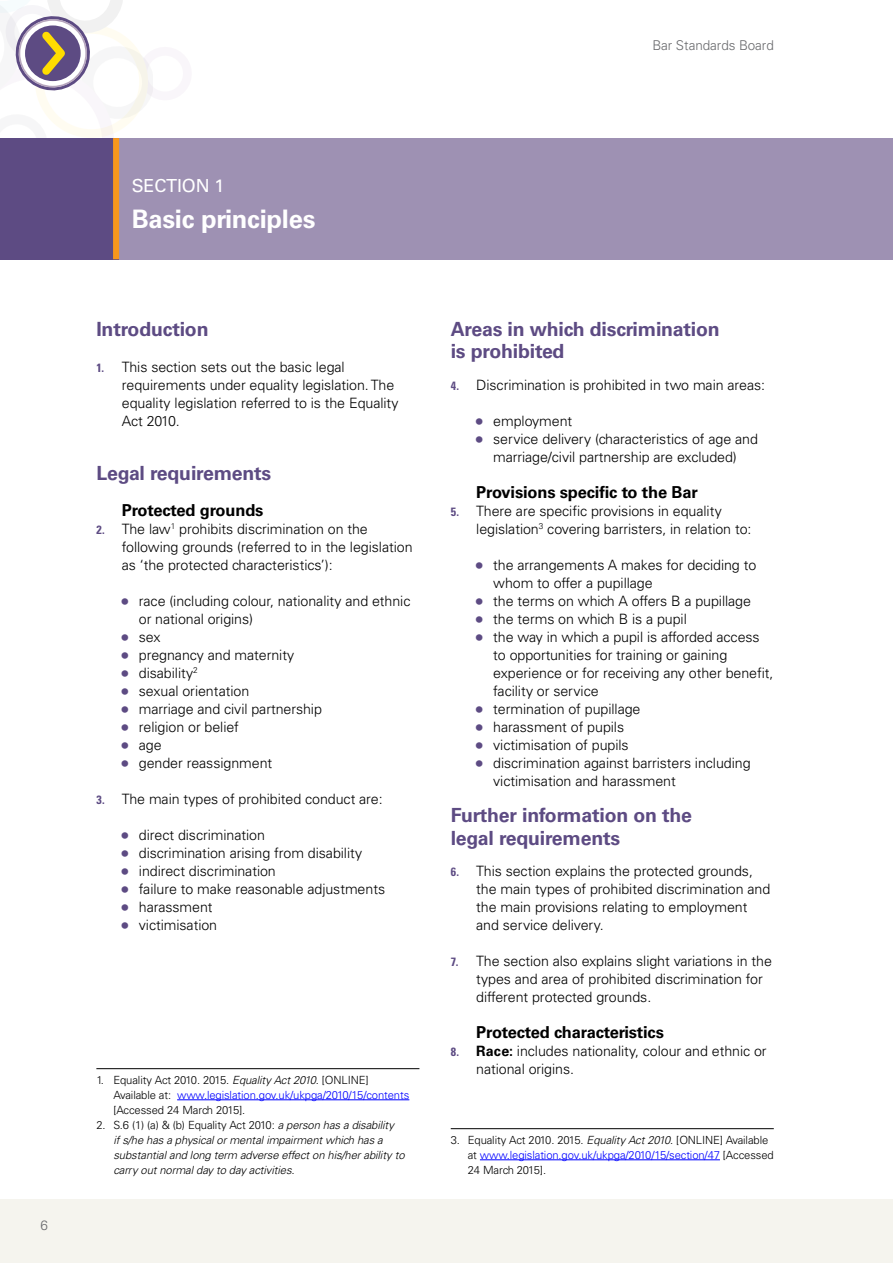
<style>
.page{position:relative;width:893px;height:1263px;background:#fff}
.page>*{position:absolute;margin:0;border:0;box-sizing:border-box;transform-origin:0 0}
.t1{font:700 25.5px "Univers";letter-spacing:-.01em;color:#fff}
.t2{font:700 19.5px/22.5px "Univers";letter-spacing:-.01em;color:#5d4b83}
.t3{font:18px "Univers";letter-spacing:-.01em;color:#fff}
.t4{font:700 16.5px "Univers";letter-spacing:-.01em;color:#000}
.t5{font:300 14.25px/18px "Univers";letter-spacing:-.005em;color:#000}
.t6{font:300 13.5px "Univers";letter-spacing:-.005em;color:#696a6d}
.t7{font:300 11.25px/15px "Univers";letter-spacing:-.01em;color:#000}
.t8{font:italic 300 11.25px/15px "Univers";letter-spacing:-.01em;color:#000}
.s1{font-weight:700;font-stretch:condensed;font-size:12px;color:#5d4b83}
.s2{font-weight:700;font-size:18px;color:#5d4b83}
.s3{font-style:italic}
.s4{color:#00f}
.s5{font-style:normal}
.s6{font-weight:700}
</style>
<div class="page">
<div style="left:0;top:1199px;width:893px;height:64px;background:#f5f4ee"></div>
<svg style="left:0;top:0;width:153px;height:138px"></svg>
<hr style="left:96px;top:1068px;width:323px;height:1px;background:#000">
<hr style="left:177px;top:1099px;width:232px;height:1px;background:#00f">
<hr style="left:451px;top:1128px;width:323px;height:1px;background:#000">
<hr style="left:480px;top:1159px;width:240px;height:1px;background:#00f">
<div style="left:0;top:138px;width:119px;height:121px;background:#5d4b83"></div>
<div style="left:119px;top:138px;width:774px;height:121px;background:#9e91b3"></div>
<div style="left:113px;top:138px;width:6px;height:121px;background:#f8971d"></div>
<p class="t6" style="left:652px;top:37px;width:123px">Bar Standards Board</p>
<p class="t6" style="left:40px;top:1217px;width:9px">6</p>
<p class="t3" style="left:132px;top:175px;width:94px">SECTION 1</p>
<h1 class="t1" style="left:132px;top:204px;width:185px">Basic principles</h1>
<h2 class="t2" style="left:96px;top:318px;width:114px">Introduction</h2>
<p class="t5" style="left:122px;top:358px;width:278px;text-indent:-26px"><span class="s1">1.</span> This section sets out the basic legal requirements under equality legislation. The equality legislation referred to is the Equality Act 2010.</p>
<h2 class="t2" style="left:96px;top:462px;width:177px">Legal requirements</h2>
<p class="t4" style="left:122px;top:501px;width:143px">Protected grounds</p>
<p class="t5" style="left:122px;top:520px;width:292px;text-indent:-26px"><span class="s1">2.</span> The law<sup>1</sup> prohibits discrimination on the following grounds (referred to in the legislation as ‘the protected characteristics’):</p>
<p class="t5" style="left:139px;top:592px;width:273px;text-indent:-17px"><span class="s2">•</span> race (including colour, nationality and ethnic or national origins)</p>
<p class="t5" style="left:122px;top:628px;width:40px"><span class="s2">•</span> sex</p>
<p class="t5" style="left:122px;top:646px;width:174px"><span class="s2">•</span> pregnancy and maternity</p>
<p class="t5" style="left:122px;top:664px;width:77px"><span class="s2">•</span> disability<sup>2</sup></p>
<p class="t5" style="left:122px;top:682px;width:129px"><span class="s2">•</span> sexual orientation</p>
<p class="t5" style="left:122px;top:700px;width:202px"><span class="s2">•</span> marriage and civil partnership</p>
<p class="t5" style="left:122px;top:718px;width:119px"><span class="s2">•</span> religion or belief</p>
<p class="t5" style="left:122px;top:736px;width:41px"><span class="s2">•</span> age</p>
<p class="t5" style="left:122px;top:754px;width:152px"><span class="s2">•</span> gender reassignment</p>
<p class="t5" style="left:96px;top:790px;width:288px"><span class="s1">3.</span> The main types of prohibited conduct are:</p>
<p class="t5" style="left:122px;top:826px;width:145px"><span class="s2">•</span> direct discrimination</p>
<p class="t5" style="left:122px;top:844px;width:242px"><span class="s2">•</span> discrimination arising from disability</p>
<p class="t5" style="left:122px;top:862px;width:155px"><span class="s2">•</span> indirect discrimination</p>
<p class="t5" style="left:122px;top:880px;width:265px"><span class="s2">•</span> failure to make reasonable adjustments</p>
<p class="t5" style="left:122px;top:898px;width:92px"><span class="s2">•</span> harassment</p>
<p class="t5" style="left:122px;top:916px;width:97px"><span class="s2">•</span> victimisation</p>
<p class="t7" style="left:113px;top:1072px;width:297px;text-indent:-17px">1. Equality Act 2010. 2015. <span class="s3">Equality Act 2010</span>. [ONLINE]<br>Available at: <span class="s4">www.legislation.gov.uk/ukpga/2010/15/contents </span>[Accessed 24 March 2015].</p>
<p class="t8" style="left:113px;top:1117px;width:293px;text-indent:-17px"><span class="s5">2. S.6 (1) (a) &amp; (b) Equality Act 2010:</span> a person has a disability<br>if s/he has a physical or mental impairment which has a substantial and long term adverse effect on his/her ability to carry out normal day to day activities.</p>
<h2 class="t2" style="left:451px;top:318px;width:271px">Areas in which discrimination is prohibited</h2>
<p class="t5" style="left:451px;top:376px;width:316px"><span class="s1">4.</span> Discrimination is prohibited in two main areas:</p>
<p class="t5" style="left:476px;top:412px;width:98px"><span class="s2">•</span> employment</p>
<p class="t5" style="left:476px;top:430px;width:283px;text-align:center"><span class="s2">•</span> service delivery (characteristics of age and marriage/civil partnership are excluded)</p>
<p class="t4" style="left:476px;top:483px;width:223px">Provisions specific to the Bar</p>
<p class="t5" style="left:476px;top:502px;width:277px;text-indent:-26px"><span class="s1">5.</span> There are specific provisions in equality legislation<sup>3</sup> covering barristers, in relation to:</p>
<p class="t5" style="left:493px;top:556px;width:265px;text-indent:-17px"><span class="s2">•</span> the arrangements A makes for deciding to whom to offer a pupillage</p>
<p class="t5" style="left:476px;top:592px;width:276px"><span class="s2">•</span> the terms on which A offers B a pupillage</p>
<p class="t5" style="left:476px;top:610px;width:212px"><span class="s2">•</span> the terms on which B is a pupil</p>
<p class="t5" style="left:493px;top:628px;width:282px;text-indent:-17px"><span class="s2">•</span> the way in which a pupil is afforded access to opportunities for training or gaining experience or for receiving any other benefit, facility or service</p>
<p class="t5" style="left:476px;top:700px;width:166px"><span class="s2">•</span> termination of pupillage</p>
<p class="t5" style="left:476px;top:718px;width:149px"><span class="s2">•</span> harassment of pupils</p>
<p class="t5" style="left:476px;top:736px;width:154px"><span class="s2">•</span> victimisation of pupils</p>
<p class="t5" style="left:493px;top:754px;width:259px;text-indent:-17px"><span class="s2">•</span> discrimination against barristers including victimisation and harassment</p>
<h2 class="t2" style="left:451px;top:804px;width:243px">Further information on the legal requirements</h2>
<p class="t5" style="left:476px;top:862px;width:295px;text-indent:-26px"><span class="s1">6.</span> This section explains the protected grounds, the main types of prohibited discrimination and the main provisions relating to employment and service delivery.</p>
<p class="t5" style="left:476px;top:952px;width:297px;text-indent:-26px"><span class="s1">7.</span> The section also explains slight variations in the types and area of prohibited discrimination for different protected grounds.</p>
<p class="t4" style="left:476px;top:1023px;width:189px">Protected characteristics</p>
<p class="t5" style="left:476px;top:1042px;width:292px;text-indent:-26px"><span class="s1">8.</span> <span class="s6">Race:</span> includes nationality, colour and ethnic or national origins.</p>
<p class="t7" style="left:468px;top:1132px;width:307px;text-indent:-17px">3. Equality Act 2010. 2015. <span class="s3">Equality Act 2010</span>. [ONLINE] Available at <span class="s4">www.legislation.gov.uk/ukpga/2010/15/section/47</span> [Accessed<br>24 March 2015].</p>
</div>
